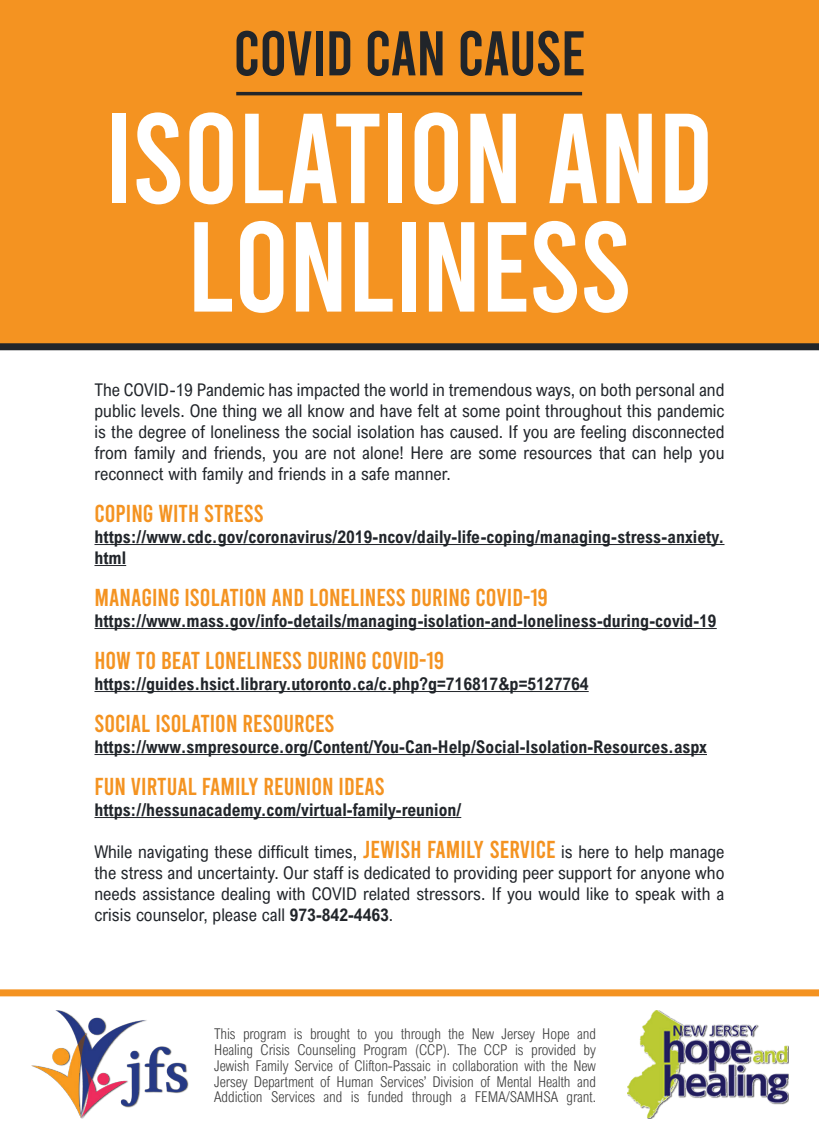
<style>
.page{position:relative;width:819px;height:1134px;background:#fff}
.page>*{position:absolute;margin:0;border:0;box-sizing:border-box;transform-origin:0 0}
.t1{font:127.75px/108.5px "Bebas";letter-spacing:-.01em;color:#fff;text-align:center}
.t2{font:63px "Bebas";letter-spacing:-.01em;color:#21252a}
.t3{font:24.5px "Bebas";color:#f49321}
.t4{font:17.5px/21px "Arial Nova Cond";color:#21252a;text-align:justify}
.t5{font:700 17.5px/21px "Arial Nova Cond";color:#21252a}
.t6{font:300 14.88px/15.8px "Arial Nova Cond";letter-spacing:-.005em;color:#404040;text-align:justify}
.s1{font-family:"Bebas";font-size:24.5px;color:#f49321}
.s2{font-weight:700}
</style>
<div class="page">
<img style="left:32px;top:1010px;width:157px;height:108px">
<div style="left:0;top:0;width:819px;height:350px;background:#f49321"></div>
<img style="left:627px;top:1010px;width:161px;height:108px">
<hr style="left:94px;top:544px;width:630px;height:1px;background:#21252a">
<hr style="left:94px;top:565px;width:32px;height:1px;background:#21252a">
<hr style="left:94px;top:628px;width:623px;height:1px;background:#21252a">
<hr style="left:94px;top:691px;width:495px;height:1px;background:#21252a">
<hr style="left:94px;top:754px;width:613px;height:1px;background:#21252a">
<hr style="left:94px;top:817px;width:367px;height:1px;background:#21252a">
<hr style="left:236px;top:92px;width:346px;height:3px;background:#21252a">
<div style="left:0;top:989px;width:819px;height:7px;background:#f49321"></div>
<h2 class="t2" style="left:233px;top:22px;width:354px">COVID CAN CAUSE</h2>
<h1 class="t1" style="left:105px;top:104px;width:610px">ISOLATION AND<br>LONLINESS</h1>
<p class="t4" style="left:94px;top:379px;width:631px">The COVID-19 Pandemic has impacted the world in tremendous ways, on both personal and public levels. One thing we all know and have felt at some point throughout this pandemic is the degree of loneliness the social isolation has caused. If you are feeling disconnected from family and friends, you are not alone! Here are some resources that can help you reconnect with family and friends in a safe manner.</p>
<h3 class="t3" style="left:94px;top:501px;width:150px">COPING WITH STRESS</h3>
<p class="t5" style="left:94px;top:526px;width:631px">https://www.cdc.gov/coronavirus/2019-ncov/daily-life-coping/managing-stress-anxiety. html</p>
<h3 class="t3" style="left:94px;top:585px;width:106px">MANAGING ISOLATION</h3>
<h3 class="t3" style="left:272px;top:585px;width:58px">AND LONELINESS</h3>
<h3 class="t3" style="left:411px;top:585px;width:139px">DURING COVID-19</h3>
<p class="t5" style="left:94px;top:610px;width:624px">https://www.mass.gov/info-details/managing-isolation-and-loneliness-during-covid-19</p>
<h3 class="t3" style="left:94px;top:648px;width:131px">HOW TO BEAT LONELINESS</h3>
<h3 class="t3" style="left:307px;top:648px;width:139px">DURING COVID-19</h3>
<p class="t5" style="left:94px;top:673px;width:496px">https://guides.hsict.library.utoronto.ca/c.php?g=716817&amp;p=5127764</p>
<h3 class="t3" style="left:94px;top:711px;width:20px">SOCIAL</h3>
<h3 class="t3" style="left:155px;top:711px;width:16px">ISOLATION</h3>
<h3 class="t3" style="left:242px;top:711px;width:11px">RESOU</h3>
<h3 class="t3" style="left:294px;top:711px;width:21px">RCES</h3>
<p class="t5" style="left:94px;top:736px;width:614px">https://www.smpresource.org/Content/You-Can-Help/Social-Isolation-Resources.aspx</p>
<h3 class="t3" style="left:94px;top:774px;width:74px">FUN VIRTUAL</h3>
<h3 class="t3" style="left:202px;top:774px;width:73px">FAMILY REUNION</h3>
<h3 class="t3" style="left:339px;top:774px;width:17px">IDEAS</h3>
<p class="t5" style="left:94px;top:799px;width:368px">https://hessunacademy.com/virtual-family-reunion/</p>
<p class="t4" style="left:94px;top:841px;width:436px">While navigating these difficult times, <span class="s1">JEWISH FAMILY SERVICE</span></p>
<p class="t4" style="left:95px;top:841px;width:632px;text-indent:467px">is here to help manage the stress and uncertainty. Our staff is dedicated to providing peer support for anyone who needs assistance dealing with COVID related stressors. If you would like to speak with a crisis counselor, please call <span class="s2">973-842-4463</span>.</p>
<p class="t6" style="left:214px;top:1026px;width:383px">This program is brought to you through the New Jersey Hope and Healing Crisis Counseling Program (CCP). The CCP is provided by Jewish Family Service of Clifton-Passaic in collaboration with the New Jersey Department of Human Services’ Division of Mental Health and Addiction Services and is funded through a FEMA/SAMHSA grant.</p>
</div>
